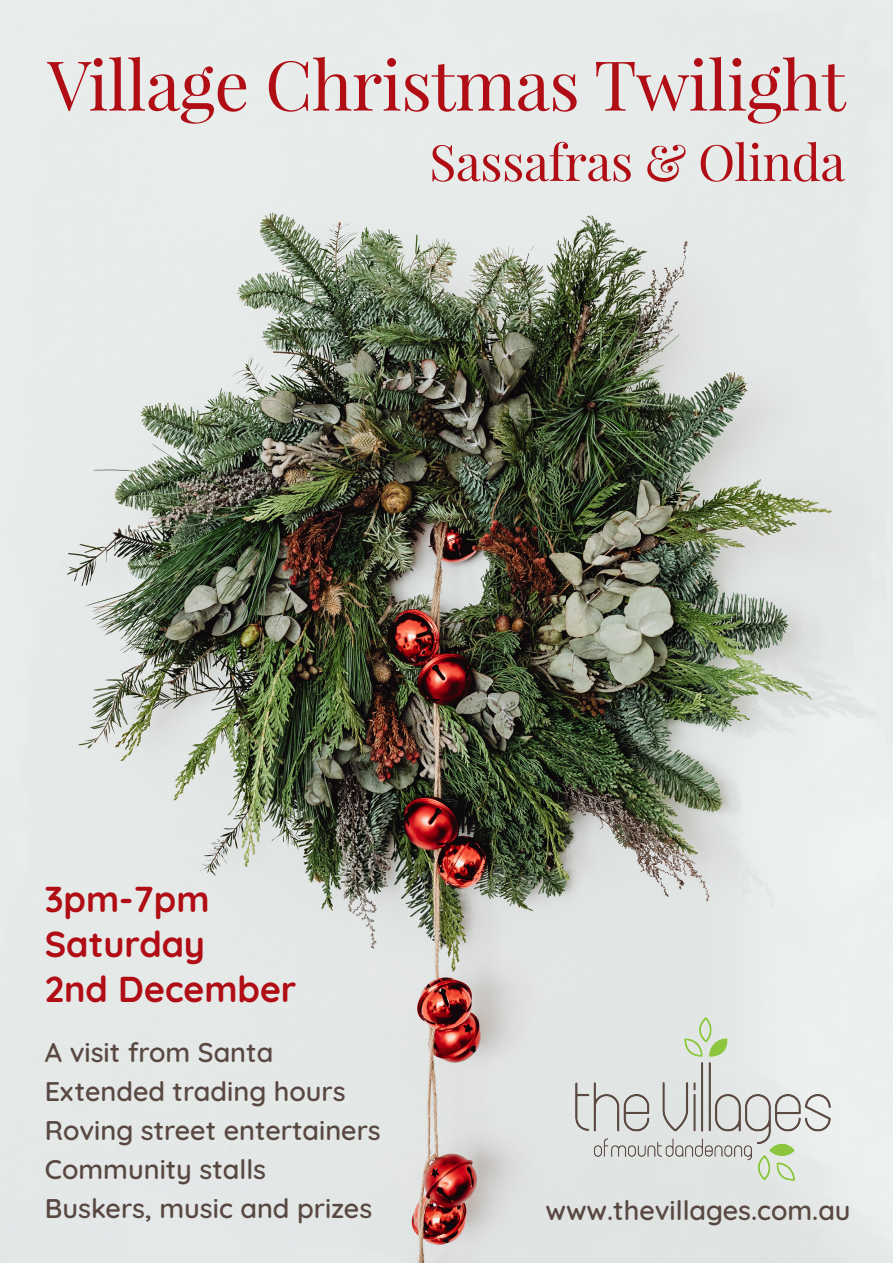
<style>
.page{position:relative;width:893px;height:1263px;background:#fff}
.page>*{position:absolute;margin:0;border:0;box-sizing:border-box;transform-origin:0 0}
.t1{font:68.85px "Playfair Display";letter-spacing:-.01em;color:#b00d15}
.t2{font:50.1px "Playfair Display";letter-spacing:-.01em;color:#b00d15}
.t3{font:700 36px/45px "Quicksand";color:#b00d15}
.t4{font:600 27px "Quicksand";color:#594842}
</style>
<div class="page">
<img style="left:0;top:0;width:893px;height:1263px">
<img style="left:575px;top:1017px;width:255px;height:164px">
<p class="t1" style="left:47px;top:42px;width:800px">Village Christmas Twilight</p>
<p class="t2" style="left:429px;top:131px;width:418px">Sassafras &amp; Olinda</p>
<p class="t3" style="left:45px;top:873px;width:166px">3pm-7pm</p>
<p class="t3" style="left:45px;top:918px;width:253px">Saturday<br>2nd December</p>
<p class="t4" style="left:45px;top:1031px;width:230px">A visit from Santa</p>
<p class="t4" style="left:45px;top:1070px;width:302px">Extended trading hours</p>
<p class="t4" style="left:45px;top:1109px;width:338px">Roving street entertainers</p>
<p class="t4" style="left:45px;top:1148px;width:223px">Community stalls</p>
<p class="t4" style="left:45px;top:1187px;width:329px">Buskers, music and prizes</p>
<p class="t4" style="left:545px;top:1189px;width:307px">www.thevillages.com.au</p>
</div>
